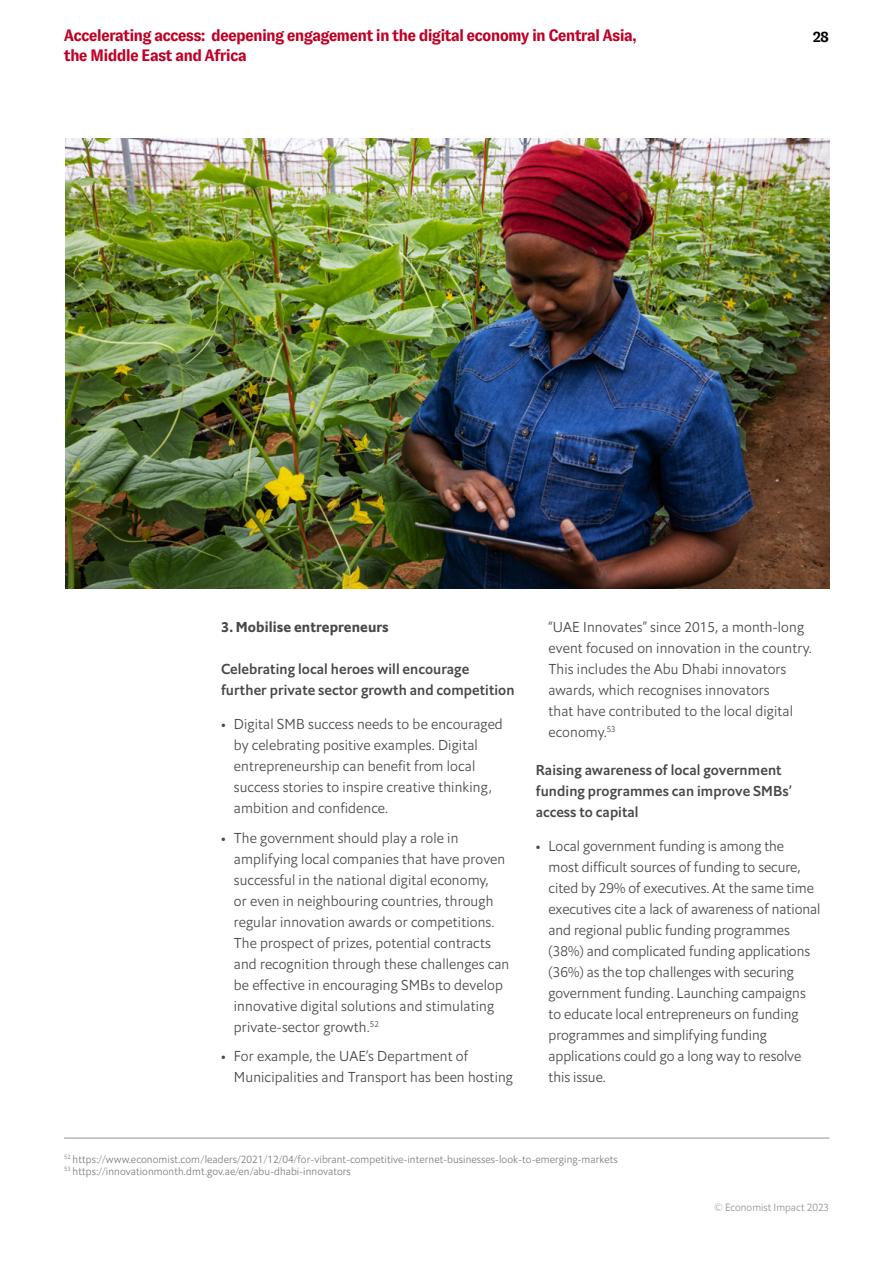
<style>
.page{position:relative;width:893px;height:1263px;background:#fff}
.page>*{position:absolute;margin:0;border:0;box-sizing:border-box;transform-origin:0 0}
.t1{font:700 16.5px/19.8px "GT Zirkon";letter-spacing:-.05em;color:#be0027}
.t2{font:700 15px "GT Zirkon";color:#000}
.t3{font:14.25px/21px "Econ Sans Lig";letter-spacing:.01em;color:#484848}
.t4{font:14.25px/21px "Econ Sans Med";letter-spacing:.01em;color:#484848}
.t5{font:14.25px "Econ Sans Bol";letter-spacing:.01em;color:#484848}
.t6{font:10.5px/12px "Econ Sans Lig";letter-spacing:.01em;color:#7c7c7c}
.t7{font:10.5px "Econ Sans Lig";color:#939393}
</style>
<div class="page">
<hr style="left:64px;top:1138px;width:765px;height:1px;background:#939393">
<img style="left:66px;top:138px;width:763px;height:450px">
<p class="t1" style="left:64px;top:26px;width:575px">Accelerating access: deepening engagement in the digital economy in Central Asia, the Middle East and Africa</p>
<p class="t2" style="left:813px;top:28px;width:18px">28</p>
<p class="t5" style="left:221px;top:618px;width:169px">3. Mobilise entrepreneurs</p>
<p class="t4" style="left:221px;top:659px;width:295px">Celebrating local heroes will encourage further private sector growth and competition</p>
<p class="t3" style="left:234px;top:713px;width:270px;text-indent:-13px">• Digital SMB success needs to be encouraged by celebrating positive examples. Digital entrepreneurship can benefit from local success stories to inspire creative thinking, ambition and confidence.</p>
<p class="t3" style="left:234px;top:827px;width:277px;text-indent:-13px">• The government should play a role in amplifying local companies that have proven successful in the national digital economy,<br>or even in neighbouring countries, through regular innovation awards or competitions.<br>The prospect of prizes, potential contracts and recognition through these challenges can be effective in encouraging SMBs to develop innovative digital solutions and stimulating private-sector growth.<sup>52</sup></p>
<p class="t3" style="left:234px;top:1045px;width:281px;text-indent:-13px">• For example, the UAE’s Department of<br>Municipalities and Transport has been hosting</p>
<p class="t3" style="left:548px;top:616px;width:265px">“UAE Innovates” since 2015, a month-long event focused on innovation in the country.<br>This includes the Abu Dhabi innovators awards, which recognises innovators<br>that have contributed to the local digital economy.<sup>53</sup></p>
<p class="t4" style="left:536px;top:759px;width:257px">Raising awareness of local government funding programmes can improve SMBs’ access to capital</p>
<p class="t3" style="left:549px;top:835px;width:273px;text-indent:-13px">• Local government funding is among the<br>most difficult sources of funding to secure, cited by 29% of executives. At the same time executives cite a lack of awareness of national and regional public funding programmes (38%) and complicated funding applications (36%) as the top challenges with securing government funding. Launching campaigns to educate local entrepreneurs on funding programmes and simplifying funding applications could go a long way to resolve this issue.</p>
<p class="t6" style="left:64px;top:1153px;width:555px"><sup>52</sup> https://www.economist.com/leaders/2021/12/04/for-vibrant-competitive-internet-businesses-look-to-emerging-markets<br><sup>53</sup> https://innovationmonth.dmt.gov.ae/en/abu-dhabi-innovators</p>
<p class="t7" style="left:714px;top:1201px;width:117px">© Economist Impact 2023</p>
</div>
